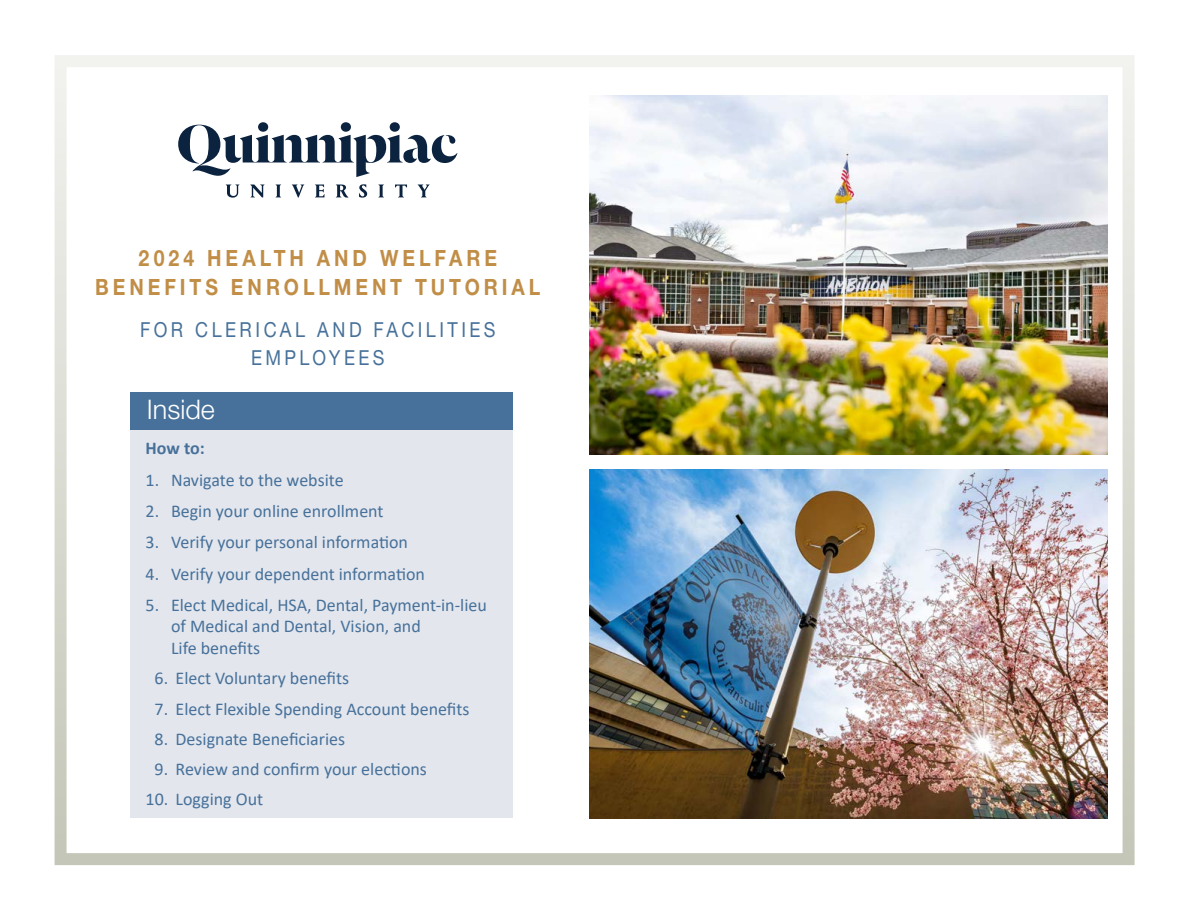
<style>
.page{position:relative;width:1188px;height:918px;background:#fff}
.page>*{position:absolute;margin:0;border:0;box-sizing:border-box;transform-origin:0 0}
.t1{font:300 27px "Helvetica Neue LT Std";color:#fff}
.t2{font:700 22.35px/28.5px "Helvetica Neue LT Std";letter-spacing:.205em;color:#c18e47;text-align:center;scale:.87 1}
.t3{font:20.7px/28.5px "Helvetica Neue LT Std";letter-spacing:.19em;color:#47719a;text-align:center;scale:.87 1}
.t4{font:18px/21.6px "Calibri";color:#47719a}
.t5{font:700 18px "Calibri";color:#47719a}
</style>
<div class="page">
<div style="left:130px;top:426px;width:383px;height:392px;background:#e3e6ed"></div>
<div style="left:130px;top:392px;width:383px;height:38px;background:#47719a"></div>
<svg style="left:178px;top:122px;width:279px;height:76px"></svg>
<img style="left:590px;top:470px;width:518px;height:348px">
<img style="left:590px;top:95px;width:518px;height:359px">
<div style="left:55px;top:55px;width:1080px;height:810px;border:12px solid #fff"></div>
<p class="t2" style="left:95px;top:243px;width:513px">2024 HEALTH AND WELFARE<br>BENEFITS ENROLLMENT TUTORIAL</p>
<p class="t3" style="left:140px;top:315px;width:410px">FOR CLERICAL AND FACILITIES<br>EMPLOYEES</p>
<h1 class="t1" style="left:147px;top:393px;width:69px">Inside</h1>
<p class="t5" style="left:146px;top:436px;width:61px">How to:</p>
<p class="t4" style="left:146px;top:468px;width:200px">1. Navigate to the website</p>
<p class="t4" style="left:146px;top:500px;width:240px">2. Begin your online enrollment</p>
<p class="t4" style="left:146px;top:531px;width:264px">3. Verify your personal information</p>
<p class="t4" style="left:146px;top:562px;width:281px">4. Verify your dependent information</p>
<p class="t4" style="left:171px;top:594px;width:317px;text-indent:-26px">5. Elect Medical, HSA, Dental, Payment-in-lieu of Medical and Dental, Vision, and<br>Life benefits</p>
<p class="t4" style="left:155px;top:667px;width:196px">6. Elect Voluntary benefits</p>
<p class="t4" style="left:155px;top:697px;width:317px">7. Elect Flexible Spending Account benefits</p>
<p class="t4" style="left:155px;top:728px;width:192px">8. Designate Beneficiaries</p>
<p class="t4" style="left:155px;top:758px;width:274px">9. Review and confirm your elections</p>
<p class="t4" style="left:146px;top:788px;width:119px">10. Logging Out</p>
</div>
